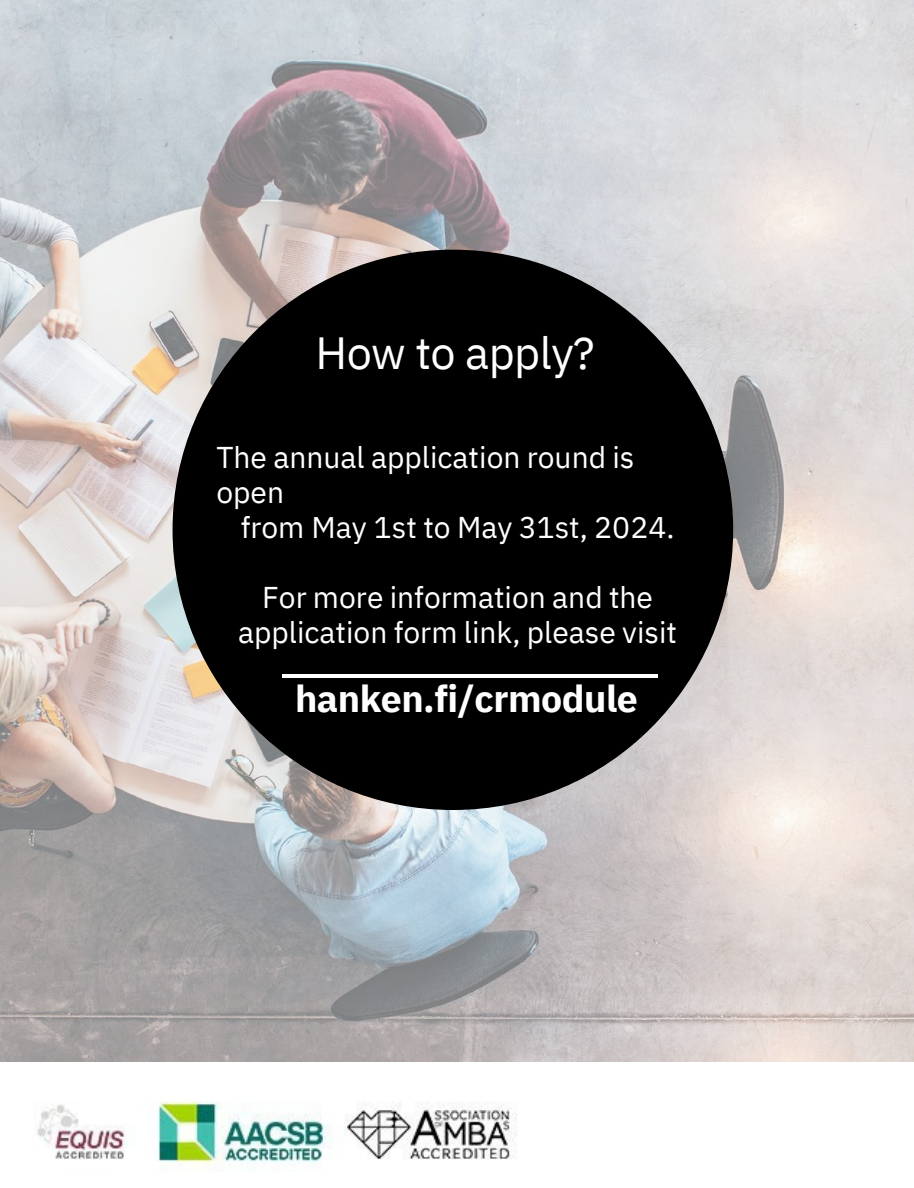
<style>
.page{position:relative;width:914px;height:1188px;background:#fff}
.page>*{position:absolute;margin:0;border:0;box-sizing:border-box;transform-origin:0 0}
.t1{font:45px "IBM Plex Sans";letter-spacing:-.015em;color:#fff}
.t2{font:700 37.5px "IBM Plex Sans";letter-spacing:-.015em;color:#fff}
.t3{font:30px/34.8px "IBM Plex Sans";color:#fff}
</style>
<div class="page">
<img style="left:0;top:0;width:913px;height:1061px">
<img style="left:37px;top:1101px;width:481px;height:71px">
<svg style="left:172px;top:250px;width:561px;height:560px;background:#2d2c2c"></svg>
<hr style="left:283px;top:674px;width:374px;height:4px;background:#fff">
<h1 class="t1" style="left:315px;top:322px;width:281px">How to apply?</h1>
<p class="t3" style="left:216px;top:440px;width:419px">The annual application round is open</p>
<p class="t3" style="left:241px;top:509px;width:435px">from May 1st to May 31st, 2024.</p>
<p class="t3" style="left:238px;top:579px;width:440px;text-align:center">For more information and the application form link, please visit</p>
<p class="t2" style="left:295px;top:674px;width:344px">hanken.fi/crmodule</p>
</div>
